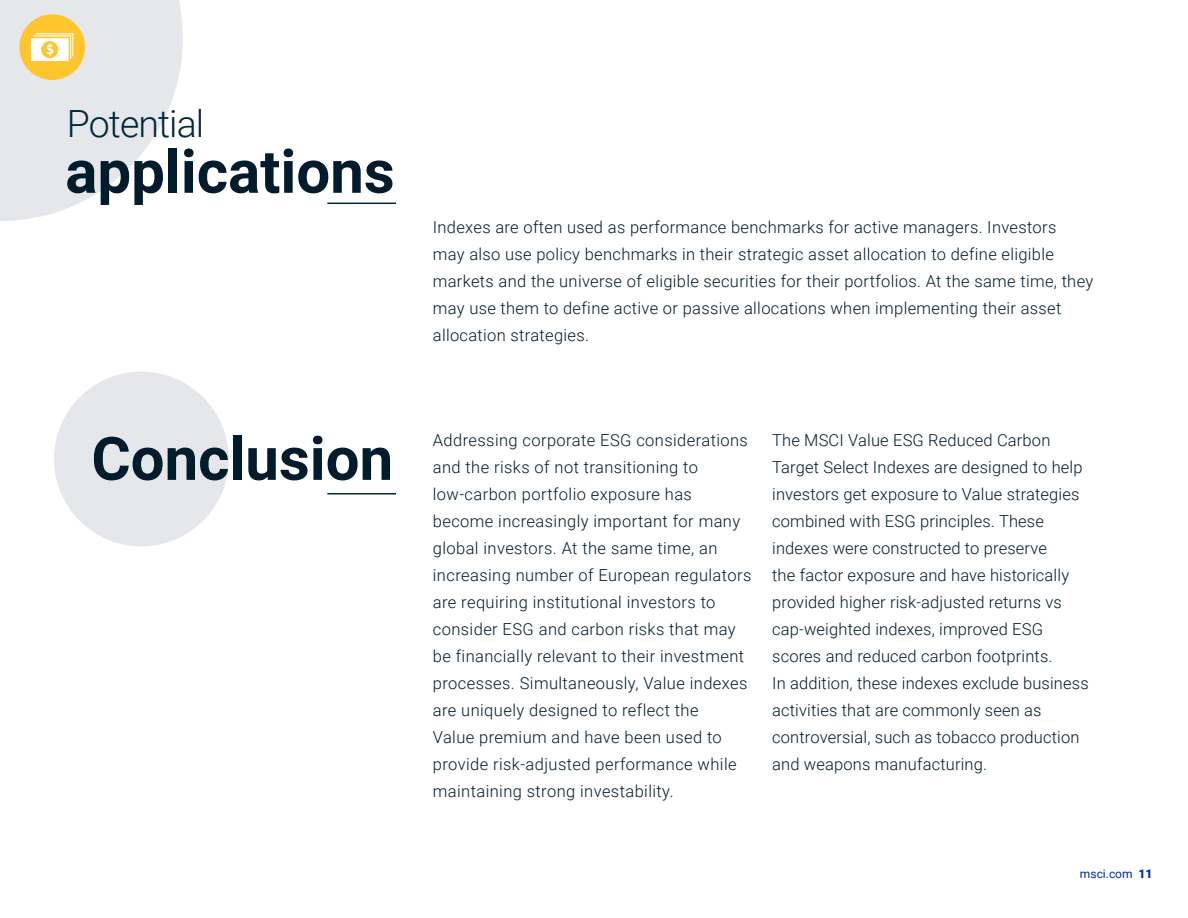
<style>
.page{position:relative;width:1188px;height:918px;background:#fff}
.page>*{position:absolute;margin:0;border:0;box-sizing:border-box;transform-origin:0 0}
.t1{font:700 60px "Roboto";color:#001b2b}
.t2{font:300 37.5px "Roboto";letter-spacing:-.025em;color:#00293a}
.t3{font:300 16.5px/27px "Roboto";letter-spacing:.02em;color:#001b2b}
.t4{font:12px "Roboto";color:#002baa}
.s1{font-weight:900}
</style>
<div class="page">
<div style="left:54px;top:372px;width:175px;height:174px;background:#e6e7ea;border-radius:50%"></div>
<hr style="left:327px;top:203px;width:69px;height:1px;background:#00293a">
<hr style="left:327px;top:493px;width:69px;height:2px;background:#00293a">
<svg style="left:0;top:0;width:183px;height:221px"></svg>
<p class="t2" style="left:67px;top:98px;width:139px">Potential</p>
<p class="t1" style="left:65px;top:129px;width:331px">applications</p>
<p class="t3" style="left:433px;top:214px;width:662px">Indexes are often used as performance benchmarks for active managers. Investors<br>may also use policy benchmarks in their strategic asset allocation to define eligible markets and the universe of eligible securities for their portfolios. At the same time, they may use them to define active or passive allocations when implementing their asset allocation strategies.</p>
<p class="t1" style="left:91px;top:417px;width:303px">Conclusion</p>
<p class="t3" style="left:772px;top:426px;width:318px">The MSCI Value ESG Reduced Carbon Target Select Indexes are designed to help investors get exposure to Value strategies combined with ESG principles. These indexes were constructed to preserve<br>the factor exposure and have historically provided higher risk-adjusted returns vs cap-weighted indexes, improved ESG scores and reduced carbon footprints.<br>In addition, these indexes exclude business activities that are commonly seen as controversial, such as tobacco production and weapons manufacturing.</p>
<p class="t3" style="left:433px;top:426px;width:320px">Addressing corporate ESG considerations and the risks of not transitioning to low-carbon portfolio exposure has become increasingly important for many global investors. At the same time, an increasing number of European regulators are requiring institutional investors to consider ESG and carbon risks that may be financially relevant to their investment processes. Simultaneously, Value indexes are uniquely designed to reflect the<br>Value premium and have been used to provide risk-adjusted performance while maintaining strong investability.</p>
<p class="t4" style="left:1080px;top:865px;width:74px">msci.com <span class="s1">11</span></p>
</div>
